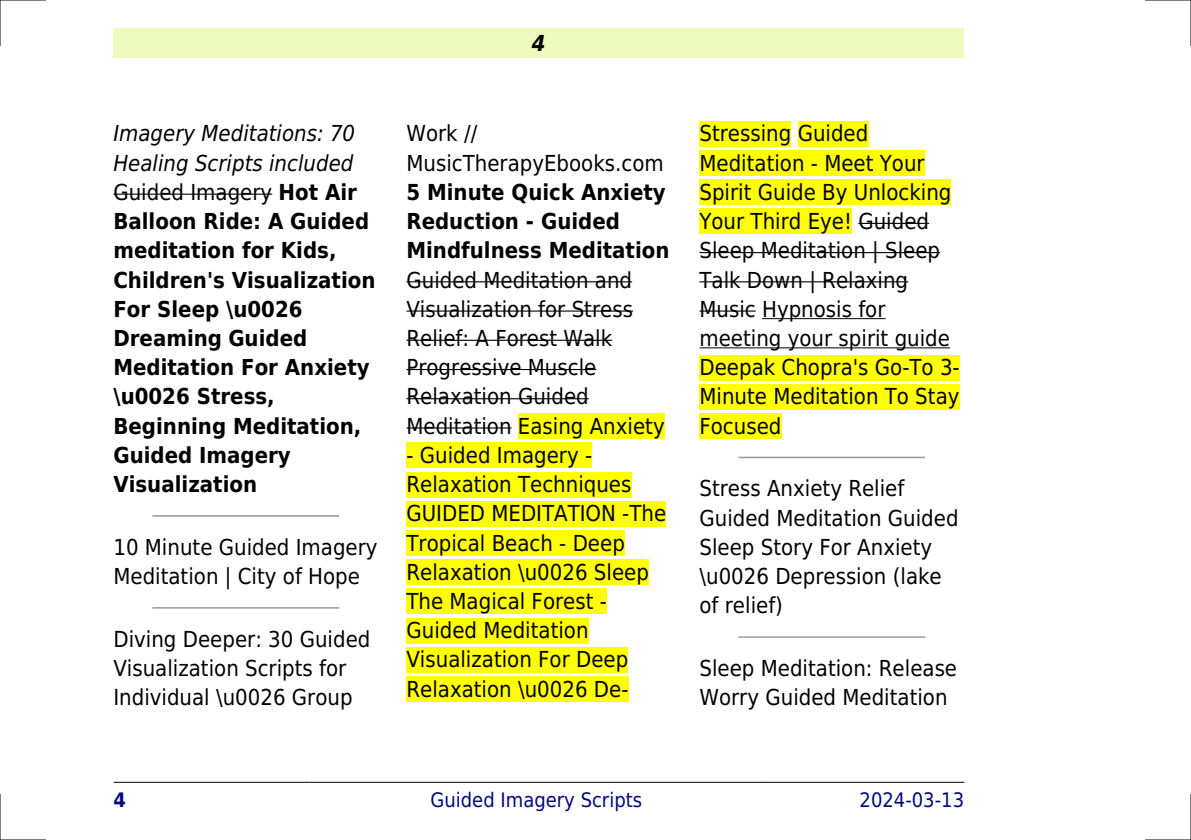
<style>
.page{position:relative;width:1191px;height:840px;background:#fff}
.page>*{position:absolute;margin:0;border:0;box-sizing:border-box;transform-origin:0 0}
.t1{font:22px/29.2px "DejaVu Sans Condensed";color:#000}
.t2{font:700 22px/29.2px "DejaVu Sans Condensed";color:#000}
.t3{font:italic 700 22px "DejaVu Sans Condensed";color:#000}
.t4{font:20px "DejaVu Sans Condensed";color:#000880}
.t5{font:700 20px "DejaVu Sans Condensed";color:#000880}
.s1{font-weight:400;font-style:italic}
.s2{font-weight:400}
</style>
<div class="page">
<div style="left:113px;top:28px;width:851px;height:30px;background:#effbbe"></div>
<hr style="left:114px;top:781px;width:195px;height:1px;background:#000">
<hr style="left:310px;top:781px;width:453px;height:1px;background:#000">
<hr style="left:763px;top:781px;width:201px;height:1px;background:#000">
<hr style="left:113px;top:193px;width:159px;height:2px;background:#000">
<hr style="left:153px;top:515px;width:185px;height:1px;background:#999">
<hr style="left:153px;top:606px;width:185px;height:2px;background:#999">
<hr style="left:406px;top:281px;width:226px;height:1px;background:#000">
<hr style="left:406px;top:310px;width:227px;height:1px;background:#000">
<hr style="left:406px;top:339px;width:206px;height:1px;background:#000">
<hr style="left:406px;top:369px;width:190px;height:1px;background:#000">
<hr style="left:406px;top:398px;width:183px;height:1px;background:#000">
<hr style="left:406px;top:427px;width:105px;height:1px;background:#000">
<div style="left:518px;top:413px;width:146px;height:25px;background:#ff0"></div>
<div style="left:406px;top:442px;width:186px;height:26px;background:#ff0"></div>
<div style="left:406px;top:471px;width:225px;height:26px;background:#ff0"></div>
<div style="left:406px;top:500px;width:260px;height:26px;background:#ff0"></div>
<div style="left:406px;top:530px;width:219px;height:25px;background:#ff0"></div>
<div style="left:406px;top:559px;width:243px;height:25px;background:#ff0"></div>
<div style="left:406px;top:588px;width:201px;height:26px;background:#ff0"></div>
<div style="left:406px;top:617px;width:182px;height:26px;background:#ff0"></div>
<div style="left:406px;top:646px;width:222px;height:26px;background:#ff0"></div>
<div style="left:406px;top:676px;width:222px;height:25px;background:#ff0"></div>
<div style="left:699px;top:121px;width:92px;height:25px;background:#ff0"></div>
<div style="left:797px;top:121px;width:71px;height:25px;background:#ff0"></div>
<div style="left:699px;top:150px;width:225px;height:26px;background:#ff0"></div>
<div style="left:699px;top:179px;width:252px;height:26px;background:#ff0"></div>
<div style="left:699px;top:208px;width:153px;height:26px;background:#ff0"></div>
<hr style="left:858px;top:223px;width:71px;height:1px;background:#000">
<hr style="left:699px;top:252px;width:241px;height:1px;background:#000">
<hr style="left:699px;top:281px;width:209px;height:1px;background:#000">
<hr style="left:699px;top:310px;width:57px;height:1px;background:#000">
<hr style="left:762px;top:318px;width:123px;height:1px;background:#000">
<hr style="left:699px;top:347px;width:251px;height:1px;background:#000">
<div style="left:699px;top:354px;width:260px;height:26px;background:#ff0"></div>
<div style="left:699px;top:384px;width:260px;height:25px;background:#ff0"></div>
<div style="left:699px;top:413px;width:82px;height:25px;background:#ff0"></div>
<hr style="left:739px;top:456px;width:185px;height:2px;background:#999">
<hr style="left:739px;top:636px;width:185px;height:1px;background:#999">
<hr style="left:0;top:0;width:45px;height:1px;background:#000">
<hr style="left:1145px;top:0;width:46px;height:1px;background:#000">
<hr style="left:0;top:839px;width:45px;height:1px;background:#000">
<hr style="left:1145px;top:839px;width:46px;height:1px;background:#000">
<hr style="left:0;top:0;width:1px;height:45px;background:#000">
<hr style="left:0;top:794px;width:1px;height:45px;background:#000">
<hr style="left:1190px;top:0;width:1px;height:45px;background:#000">
<hr style="left:1190px;top:794px;width:1px;height:45px;background:#000">
<p class="t3" style="left:532px;top:30px;width:15px">4</p>
<p class="t2" style="left:113px;top:119px;width:264px"><span class="s1">Imagery Meditations: 70<br>Healing Scripts included<br></span><span class="s2">Guided Imagery</span> Hot Air<br>Balloon Ride: A Guided meditation for Kids,<br>Children's Visualization<br>For Sleep \u0026<br>Dreaming Guided<br>Meditation For Anxiety \u0026 Stress,<br>Beginning Meditation,<br>Guided Imagery<br>Visualization</p>
<p class="t1" style="left:113px;top:532px;width:266px">10 Minute Guided Imagery<br>Meditation | City of Hope</p>
<p class="t1" style="left:113px;top:624px;width:258px">Diving Deeper: 30 Guided<br>Visualization Scripts for<br>Individual \u0026 Group</p>
<p class="t1" style="left:406px;top:119px;width:259px">Work //<br>MusicTherapyEbooks.com</p>
<p class="t2" style="left:406px;top:177px;width:265px">5 Minute Quick Anxiety<br>Reduction - Guided<br>Mindfulness Meditation</p>
<p class="t1" style="left:406px;top:265px;width:260px">Guided Meditation and<br>Visualization for Stress<br>Relief: A Forest Walk<br>Progressive Muscle<br>Relaxation Guided<br>Meditation Easing Anxiety</p>
<p class="t1" style="left:406px;top:440px;width:261px">- Guided Imagery -<br>Relaxation Techniques<br>GUIDED MEDITATION -The<br>Tropical Beach - Deep<br>Relaxation \u0026 Sleep<br>The Magical Forest -<br>Guided Meditation<br>Visualization For Deep<br>Relaxation \u0026 De-</p>
<p class="t1" style="left:699px;top:119px;width:262px">Stressing Guided<br>Meditation - Meet Your<br>Spirit Guide By Unlocking<br>Your Third Eye! Guided<br>Sleep Meditation | Sleep<br>Talk Down | Relaxing<br>Music Hypnosis for meeting your spirit guide<br>Deepak Chopra's Go-To 3-<br>Minute Meditation To Stay<br>Focused</p>
<p class="t1" style="left:699px;top:474px;width:261px">Stress Anxiety Relief<br>Guided Meditation Guided<br>Sleep Story For Anxiety \u0026 Depression (lake of relief)</p>
<p class="t1" style="left:699px;top:653px;width:259px">Sleep Meditation: Release<br>Worry Guided Meditation</p>
<p class="t5" style="left:113px;top:787px;width:14px">4</p>
<p class="t4" style="left:430px;top:787px;width:213px">Guided Imagery Scripts</p>
<p class="t4" style="left:859px;top:787px;width:106px">2024-03-13</p>
</div>
